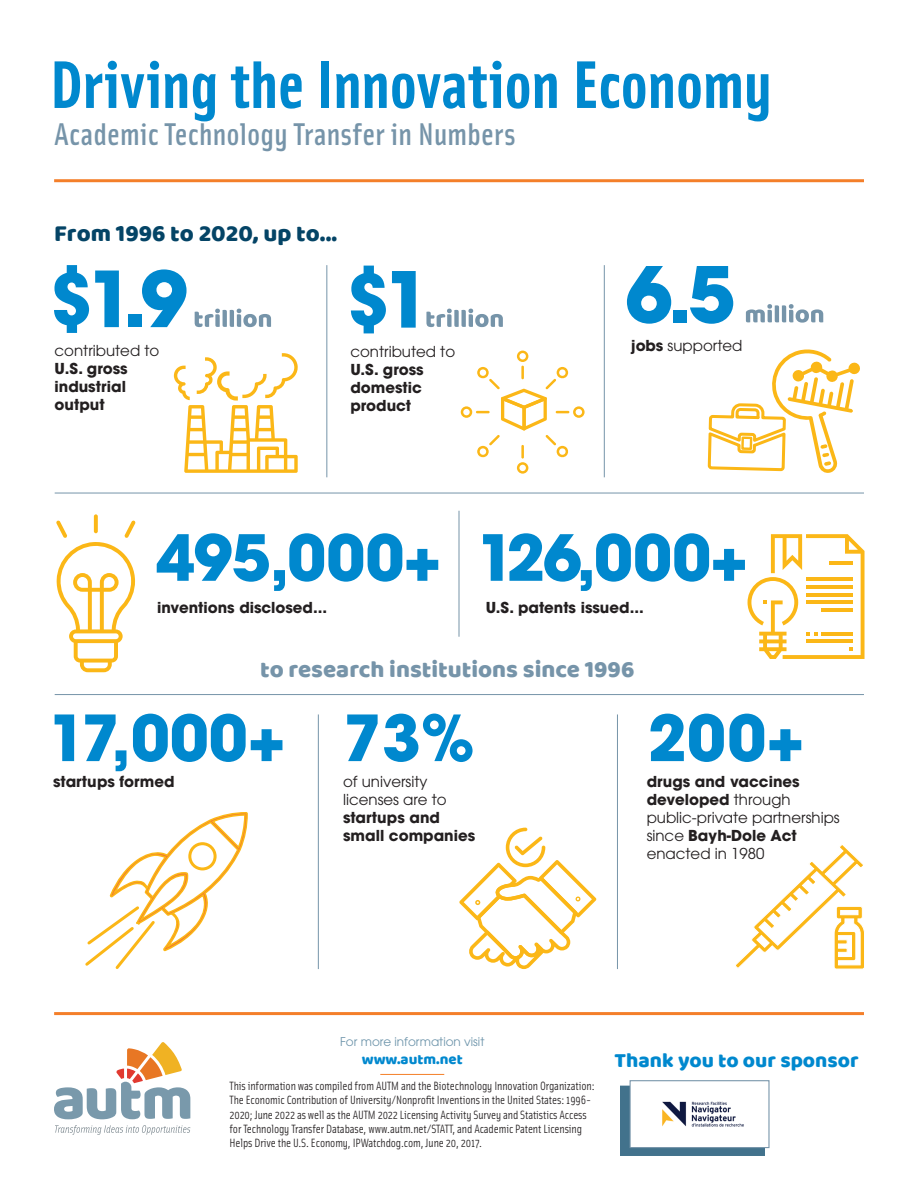
<style>
.page{position:relative;width:918px;height:1188px;background:#fff}
.page>*{position:absolute;margin:0;border:0;box-sizing:border-box;transform-origin:0 0}
.t1{font:700 76.5px "ITC Avant Garde Pro";color:#0088ce}
.t2{font:700 67.5px "Solex OT";letter-spacing:-.01em;color:#0088ce}
.t3{font:700 63px "ITC Avant Garde Pro";color:#0088ce}
.t4{font:500 31.5px "Solex OT";letter-spacing:.005em;color:#7694a9}
.t5{font:24px "Baloo";color:#7694a9}
.t6{font:24px "Baloo";color:#044466}
.t7{font:21px "Baloo";color:#0088ce}
.t8{font:15px/18px "ITC Avant Garde Pro";color:#231f20}
.t9{font:700 15px/18px "ITC Avant Garde Pro";color:#231f20;text-align:justify}
.t10{font:15px "Baloo";color:#0088ce}
.t11{font:12px/14.4px "Solex OT";letter-spacing:-.01em;color:#231f20}
.t12{font:12px "ITC Avant Garde Pro";color:#6e95ab}
.s1{font-weight:700}
</style>
<div class="page">
<hr style="left:55px;top:493px;width:809px;height:1px;background:#7694a9">
<hr style="left:55px;top:694px;width:809px;height:1px;background:#7694a9">
<hr style="left:54px;top:179px;width:810px;height:3px;background:#f47f2a">
<hr style="left:54px;top:1012px;width:810px;height:3px;background:#f47f2a">
<hr style="left:326px;top:265px;width:1px;height:212px;background:#7694a9">
<hr style="left:604px;top:265px;width:1px;height:212px;background:#7694a9">
<hr style="left:459px;top:511px;width:1px;height:126px;background:#7694a9">
<hr style="left:617px;top:714px;width:1px;height:255px;background:#7694a9">
<hr style="left:318px;top:714px;width:1px;height:255px;background:#7694a9">
<svg style="left:195px;top:309px;width:76px;height:18px"></svg>
<svg style="left:461px;top:351px;width:124px;height:123px"></svg>
<svg style="left:174px;top:353px;width:124px;height:120px"></svg>
<svg style="left:94px;top:514px;width:4px;height:19px"></svg>
<svg style="left:56px;top:520px;width:80px;height:152px"></svg>
<svg style="left:459px;top:828px;width:137px;height:141px"></svg>
<svg style="left:735px;top:845px;width:130px;height:124px"></svg>
<svg style="left:706px;top:182px;width:159px;height:477px"></svg>
<svg style="left:85px;top:812px;width:163px;height:157px"></svg>
<svg style="left:54px;top:1042px;width:136px;height:77px"></svg>
<svg style="left:55px;top:1125px;width:135px;height:10px"></svg>
<svg style="left:426px;top:309px;width:77px;height:18px"></svg>
<hr style="left:380px;top:1074px;width:64px;height:1px;background:#f47f28">
<div style="left:620px;top:1086px;width:144px;height:70px;background:#42728c"></div>
<svg style="left:629px;top:1080px;width:141px;height:69px"></svg>
<img style="left:655px;top:1095px;width:96px;height:37px">
<h2 class="t2" style="left:50px;top:40px;width:724px">Driving the Innovation Economy</h2>
<h3 class="t4" style="left:55px;top:114px;width:463px">Academic Technology Transfer in Numbers</h3>
<h3 class="t6" style="left:54px;top:219px;width:284px">From 1996 to 2020, up to...</h3>
<h1 class="t1" style="left:48px;top:248px;width:141px">$1.9</h1>
<h1 class="t1" style="left:625px;top:243px;width:111px">6.5</h1>
<h1 class="t1" style="left:345px;top:248px;width:88px">$1</h1>
<p class="t8" style="left:55px;top:341px;width:106px">contributed to</p>
<p class="t9" style="left:55px;top:359px;width:75px">U.S. gross industrial output</p>
<p class="t8" style="left:350px;top:343px;width:106px">contributed to</p>
<p class="t9" style="left:350px;top:361px;width:75px">U.S. gross domestic product</p>
<p class="t8" style="left:631px;top:337px;width:113px"><span class="s1">jobs</span> supported</p>
<h3 class="t3" style="left:156px;top:515px;width:287px">495,000+</h3>
<h3 class="t3" style="left:477px;top:515px;width:273px">126,000+</h3>
<p class="t9" style="left:157px;top:599px;width:172px">inventions disclosed...</p>
<p class="t9" style="left:486px;top:599px;width:160px">U.S. patents issued...</p>
<h3 class="t5" style="left:260px;top:655px;width:376px">to research institutions since 1996</h3>
<h3 class="t3" style="left:48px;top:696px;width:428px">17,000+ 73%</h3>
<h3 class="t3" style="left:648px;top:696px;width:158px">200+</h3>
<p class="t9" style="left:53px;top:772px;width:123px">startups formed</p>
<p class="t8" style="left:343px;top:772px;width:105px">of university licenses are to</p>
<p class="t9" style="left:343px;top:808px;width:134px">startups and small companies</p>
<p class="t8" style="left:647px;top:772px;width:195px"><span class="s1">drugs and vaccines developed</span> through public-private partnerships since <span class="s1">Bayh-Dole Act </span>enacted in 1980</p>
<p class="t12" style="left:340px;top:1034px;width:146px">For more information visit</p>
<p class="t10" style="left:362px;top:1050px;width:102px">www.autm.net</p>
<h3 class="t7" style="left:615px;top:1048px;width:246px">Thank you to our sponsor</h3>
<p class="t11" style="left:230px;top:1078px;width:367px">This information was compiled from AUTM and the Biotechnology Innovation Organization:<br>The Economic Contribution of University/Nonprofit Inventions in the United States: 1996- 2020; June 2022 as well as the AUTM 2022 Licensing Activity Survey and Statistics Access for Technology Transfer Database, www.autm.net/STATT, and Academic Patent Licensing Helps Drive the U.S. Economy, IPWatchdog.com, June 20, 2017.</p>
</div>
